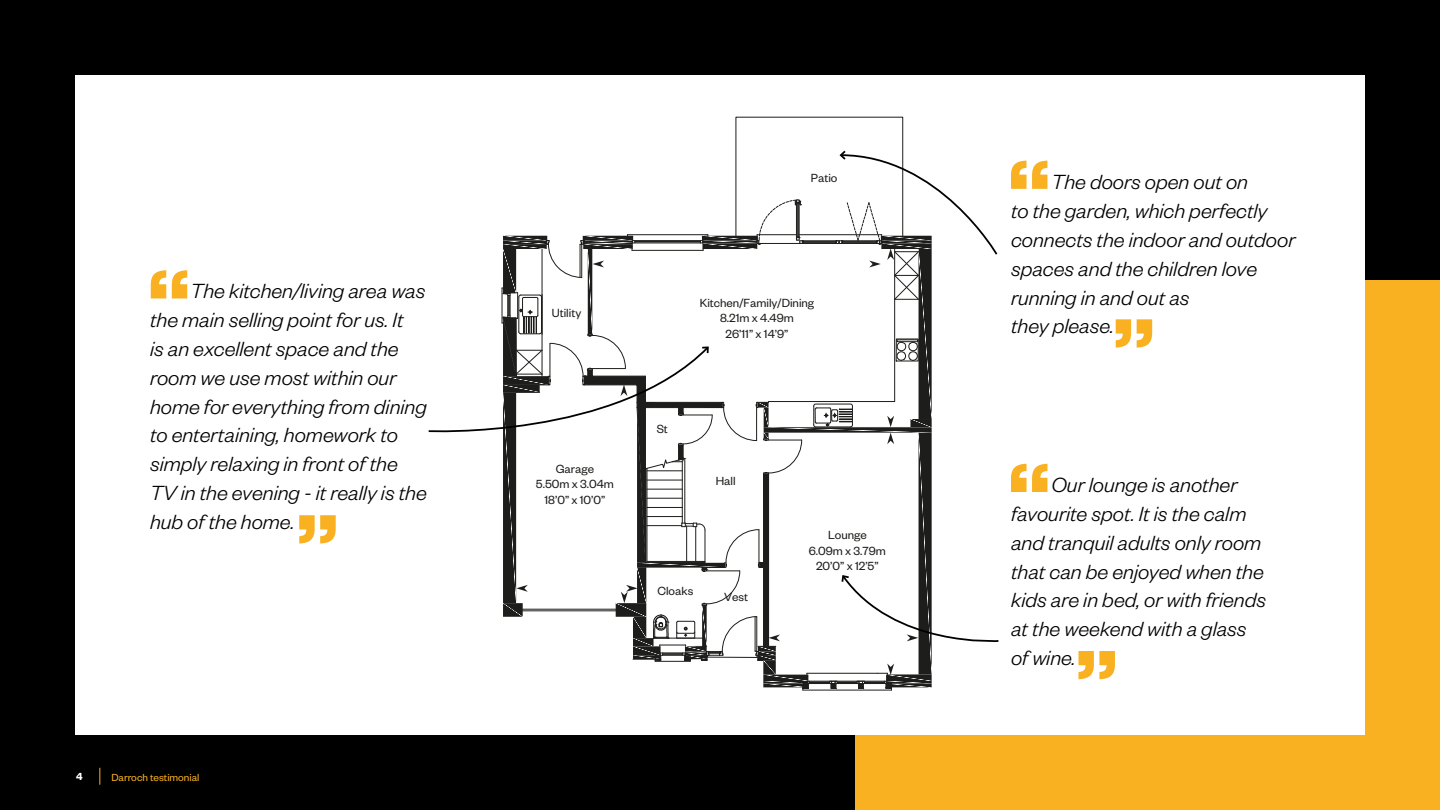
<style>
.page{position:relative;width:1440px;height:810px;background:#000}
.page>*{position:absolute;margin:0;border:0;box-sizing:border-box;transform-origin:0 0}
.t1{font:italic 300 22.5px/28.9px "Founders Grotesk";color:#000}
.t2{font:12.98px/15.5px "Founders Grotesk";color:#1d1d1b;text-align:center}
.t3{font:11.25px "Founders Grotesk";color:#f9b122}
.t4{font:600 11.25px "Founders Grotesk";color:#fff}
</style>
<div class="page">
<div style="left:855px;top:280px;width:585px;height:530px;background:#f9b122"></div>
<div style="left:75px;top:75px;width:1290px;height:660px;background:#fff"></div>
<svg style="left:100px;top:768px;width:1px;height:17px"></svg>
<hr style="left:803px;top:690px;width:88px;height:1px;background:#1d1d1b">
<svg style="left:1011px;top:464px;width:36px;height:28px"></svg>
<svg style="left:299px;top:515px;width:37px;height:28px"></svg>
<svg style="left:151px;top:270px;width:36px;height:29px"></svg>
<svg style="left:1079px;top:651px;width:36px;height:28px"></svg>
<svg style="left:428px;top:149px;width:571px;height:541px"></svg>
<svg style="left:1011px;top:161px;width:36px;height:28px"></svg>
<svg style="left:1116px;top:319px;width:36px;height:29px"></svg>
<p class="t1" style="left:150px;top:275px;width:278px;text-indent:40px">The kitchen/living area was the main selling point for us. It<br>is an excellent space and the room we use most within our home for everything from dining to entertaining, homework to simply relaxing in front of the<br>TV in the evening - it really is the hub of the home.</p>
<p class="t4" style="left:76px;top:770px;width:8px">4</p>
<p class="t3" style="left:111px;top:770px;width:90px">Darroch testimonial</p>
<p class="t2" style="left:811px;top:169px;width:28px">Patio</p>
<p class="t2" style="left:552px;top:305px;width:31px">Utility</p>
<p class="t2" style="left:536px;top:460px;width:79px">Garage<br>5.50m x 3.04m<br>18’0” x 10’0”</p>
<p class="t2" style="left:700px;top:294px;width:116px">Kitchen/Family/Dining<br>8.21m x 4.49m<br>26’11” x 14’9”</p>
<p class="t2" style="left:657px;top:421px;width:13px">St</p>
<p class="t2" style="left:716px;top:472px;width:21px">Hall</p>
<p class="t2" style="left:809px;top:527px;width:79px">Lounge<br>6.09m x 3.79m<br>20’0” x 12’5”</p>
<p class="t2" style="left:657px;top:582px;width:37px">Cloaks</p>
<p class="t2" style="left:724px;top:589px;width:26px">Vest</p>
<p class="t1" style="left:1011px;top:166px;width:286px;text-indent:40px">The doors open out on<br>to the garden, which perfectly connects the indoor and outdoor spaces and the children love running in and out as<br>they please.</p>
<p class="t1" style="left:1011px;top:469px;width:257px;text-indent:40px">Our lounge is another favourite spot. It is the calm and tranquil adults only room that can be enjoyed when the kids are in bed, or with friends at the weekend with a glass of wine.</p>
<p class="t2" style="left:1213px;top:539px;width:37px">/ study</p>
<p class="t2" style="left:1203px;top:570px;width:57px">10’4” x 8’5”</p>
</div>
